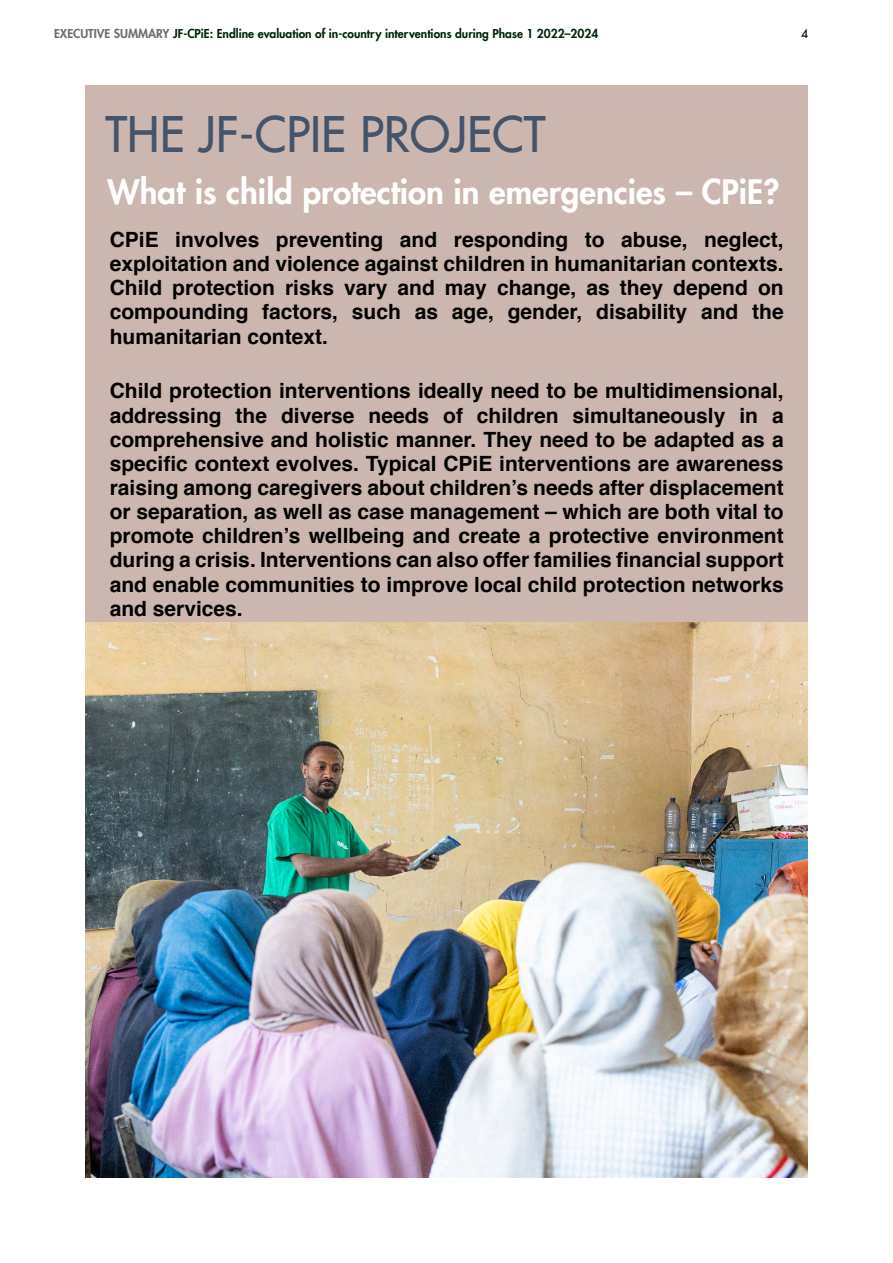
<style>
.page{position:relative;width:893px;height:1263px;background:#fff}
.page>*{position:absolute;margin:0;border:0;box-sizing:border-box;transform-origin:0 0}
.t1{font:48px "Futura LT";color:#44546a}
.t2{font:800 33px "Futura LT";color:#fff}
.t3{font:700 21px/24.2px "Helvetica";color:#000;text-align:justify}
.t4{font:800 12px "Futura LT";color:#002609}
.t5{font:12px "Futura LT";color:#000}
.s1{color:#6d6e71}
</style>
<div class="page">
<img style="left:85px;top:622px;width:723px;height:556px">
<div style="left:85px;top:85px;width:723px;height:537px;background:#cbb7b0"></div>
<p class="t4" style="left:54px;top:25px;width:546px"><span class="s1">EXECUTIVE SUMMARY</span> JF-CPiE: Endline evaluation of in-country interventions during Phase 1 2022–2024</p>
<p class="t5" style="left:801px;top:26px;width:8px">4</p>
<h1 class="t1" style="left:105px;top:103px;width:442px">THE JF-CPIE PROJECT</h1>
<h2 class="t2" style="left:108px;top:170px;width:673px">What is child protection in emergencies – CPiE?</h2>
<p class="t3" style="left:110px;top:228px;width:675px">CPiE involves preventing and responding to abuse, neglect, exploitation and violence against children in humanitarian contexts.<br>Child protection risks vary and may change, as they depend on compounding factors, such as age, gender, disability and the humanitarian context.</p>
<p class="t3" style="left:110px;top:379px;width:675px">Child protection interventions ideally need to be multidimensional, addressing the diverse needs of children simultaneously in a comprehensive and holistic manner. They need to be adapted as a specific context evolves. Typical CPiE interventions are awareness raising among caregivers about children’s needs after displacement or separation, as well as case management – which are both vital to promote children’s wellbeing and create a protective environment during a crisis. Interventions can also offer families financial support and enable communities to improve local child protection networks and services.</p>
</div>
